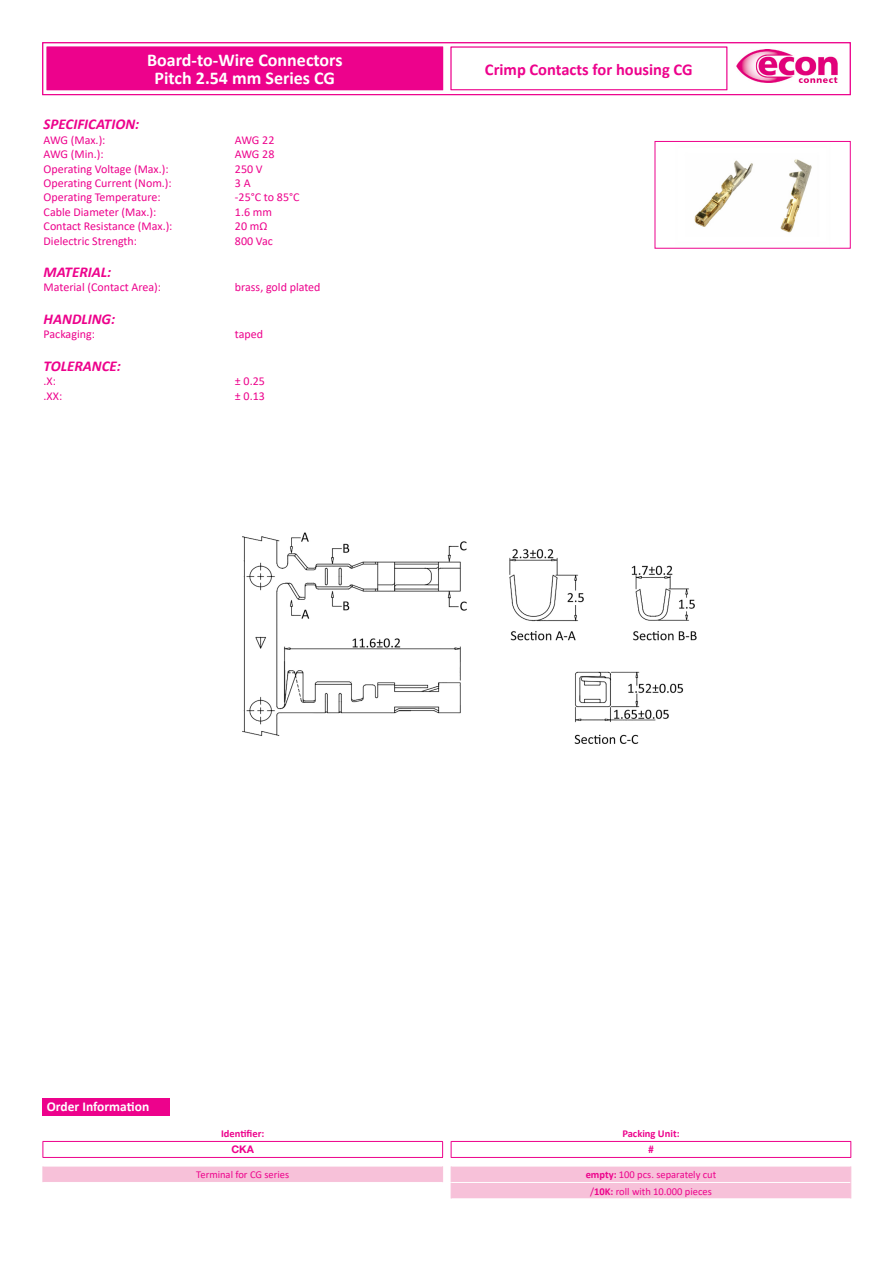
<style>
.page{position:relative;width:893px;height:1263px;background:#fff}
.page>*{position:absolute;margin:0;border:0;box-sizing:border-box;transform-origin:0 0}
.t1{font:700 18px/18px "Calibri";color:#fff}
.t2{font:700 16.5px "Calibri";color:#ed028c}
.t3{font:italic 700 15px "Calibri";color:#ed028c}
.t4{font:700 13.5px "Calibri";color:#fff}
.t5{font:12px "Calibri";color:#ed028c}
.t6{font:10.5px/16.4px "Calibri";color:#ed028c;text-align:center}
.t7{font:700 10.5px "Calibri";color:#ed028c}
.t8{font:700 10.5px "Helvetica Neue LT Pro";color:#ed028c}
.s1{font-weight:700}
</style>
<div class="page">
<img style="left:736px;top:49px;width:102px;height:34px">
<div style="left:43px;top:43px;width:807px;height:52px;border:1px solid #ed028c"></div>
<div style="left:451px;top:47px;width:276px;height:43px;border:1px solid #ed028c"></div>
<div style="left:47px;top:47px;width:396px;height:43px;background:#ed028c"></div>
<img style="left:694px;top:159px;width:118px;height:74px">
<div style="left:655px;top:141px;width:196px;height:108px;border:1px solid #ed028c"></div>
<img style="left:242px;top:532px;width:455px;height:212px">
<div style="left:43px;top:1099px;width:127px;height:17px;background:#ed028c"></div>
<hr style="left:43px;top:1141px;width:400px;height:1px;background:#ed028c">
<svg style="left:43px;top:1140px;width:1px;height:17px"></svg>
<hr style="left:43px;top:1157px;width:400px;height:1px;background:#ed028c">
<hr style="left:451px;top:1141px;width:400px;height:1px;background:#ed028c">
<svg style="left:850px;top:1140px;width:1px;height:17px"></svg>
<hr style="left:451px;top:1157px;width:400px;height:1px;background:#ed028c">
<svg style="left:442px;top:1141px;width:10px;height:16px"></svg>
<svg style="left:43px;top:1166px;width:808px;height:33px"></svg>
<h1 class="t1" style="left:164px;top:51px;width:194px;text-indent:-31px">Board-to-Wire Steckverbinder<br>RM ,</h1>
<h1 class="t1" style="left:147px;top:51px;width:197px;text-align:center">Board-to-Wire Connectors<br>Pitch 2.54 mm Series CG</h1>
<h1 class="t1" style="left:305px;top:69px;width:22px">CG</h1>
<p class="t3" style="left:44px;top:114px;width:97px">SPECIFICATION:</p>
<p class="t5" style="left:44px;top:132px;width:63px">AWG (Max.):</p>
<p class="t5" style="left:235px;top:132px;width:41px">AWG 22</p>
<p class="t5" style="left:44px;top:146px;width:62px">AWG (Min.):</p>
<p class="t5" style="left:235px;top:146px;width:41px">AWG 28</p>
<p class="t5" style="left:44px;top:160px;width:127px">Operating Voltage (Max.):</p>
<p class="t5" style="left:235px;top:160px;width:29px">250 V</p>
<p class="t5" style="left:44px;top:175px;width:130px">Operating Current (Nom.):</p>
<p class="t5" style="left:235px;top:175px;width:17px">3 A</p>
<p class="t5" style="left:44px;top:189px;width:118px">Operating Temperature:</p>
<p class="t5" style="left:235px;top:189px;width:66px">-25°C to 85°C</p>
<p class="t5" style="left:44px;top:204px;width:114px">Cable Diameter (Max.):</p>
<p class="t5" style="left:235px;top:204px;width:39px">1.6 mm</p>
<p class="t5" style="left:44px;top:218px;width:130px">Contact Resistance (Max.):</p>
<p class="t5" style="left:235px;top:218px;width:34px">20 mΩ</p>
<p class="t5" style="left:44px;top:232px;width:95px">Dielectric Strength:</p>
<p class="t5" style="left:235px;top:232px;width:39px">800 Vac</p>
<p class="t3" style="left:44px;top:261px;width:69px">MATERIAL:</p>
<p class="t5" style="left:44px;top:279px;width:119px">Material (Contact Area):</p>
<p class="t5" style="left:235px;top:279px;width:87px">brass, gold plated</p>
<p class="t3" style="left:44px;top:308px;width:73px">HANDLING:</p>
<p class="t5" style="left:44px;top:326px;width:53px">Packaging:</p>
<p class="t5" style="left:235px;top:326px;width:30px">taped</p>
<p class="t3" style="left:44px;top:355px;width:79px">TOLERANCE:</p>
<p class="t5" style="left:44px;top:373px;width:14px">.X:</p>
<p class="t5" style="left:235px;top:373px;width:31px">± 0.25</p>
<p class="t5" style="left:44px;top:387px;width:20px">.XX:</p>
<p class="t5" style="left:235px;top:387px;width:31px">± 0.13</p>
<h2 class="t2" style="left:485px;top:57px;width:209px">Crimp Contacts for housing CG</h2>
<h2 class="t2" style="left:524px;top:57px;width:149px">kontakte für Gehäuse</h2>
<p class="t4" style="left:47px;top:1097px;width:104px">Order Information</p>
<p class="t7" style="left:221px;top:1126px;width:45px">Identifier:</p>
<p class="t7" style="left:622px;top:1126px;width:59px">Packing Unit:</p>
<p class="t8" style="left:231px;top:1143px;width:24px">CKA</p>
<p class="t8" style="left:648px;top:1143px;width:7px">#</p>
<p class="t6" style="left:196px;top:1166px;width:94px">Terminal for CG series</p>
<p class="t6" style="left:586px;top:1166px;width:132px"><span class="s1">empty:</span> 100 pcs. separately cut /<span class="s1">10K:</span> roll with 10.000 pieces</p>
</div>
